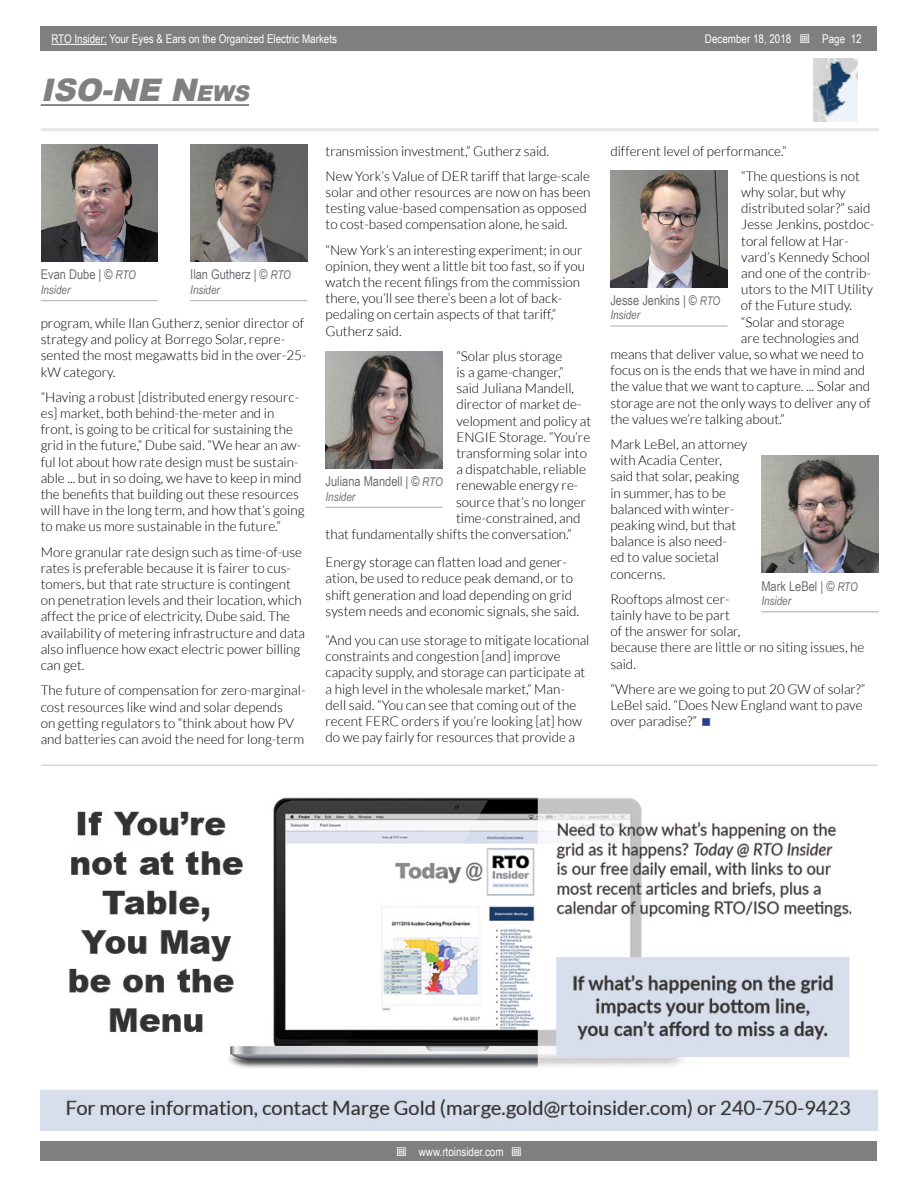
<style>
.page{position:relative;width:918px;height:1188px;background:#fff}
.page>*{position:absolute;margin:0;border:0;box-sizing:border-box;transform-origin:0 0}
.t1{font:italic 900 31.05px "Arial";color:#808080}
.t2{font:300 13.5px/16.2px "Lato";color:#000}
.t3{font:13.5px "Arial Narrow";color:#6d6e71}
.t4{font:12px "Arial Narrow";color:#fff}
.t5{font:italic 12px "Arial Narrow";color:#6d6e71}
.s1{font-style:inherit}
.s2{font-size:21.75px}
.s3{font-style:italic}
.s4{font-style:italic;font-size:12px}
</style>
<div class="page">
<div style="left:41px;top:1142px;width:836px;height:19px;background:#7f7f7f"></div>
<div style="left:41px;top:27px;width:836px;height:24px;background:#7f7f7f"></div>
<hr style="left:51px;top:44px;width:56px;height:1px;background:#fff">
<hr style="left:41px;top:128px;width:838px;height:3px;background:#e6e6e6">
<hr style="left:41px;top:104px;width:208px;height:2px;background:#808080">
<img style="left:814px;top:58px;width:44px;height:63px">
<hr style="left:41px;top:764px;width:836px;height:2px;background:#d8d8d8">
<img style="left:41px;top:145px;width:117px;height:117px">
<hr style="left:41px;top:300px;width:117px;height:1px;background:#bfbfbf">
<img style="left:191px;top:145px;width:116px;height:117px">
<hr style="left:190px;top:300px;width:117px;height:1px;background:#bfbfbf">
<img style="left:326px;top:351px;width:117px;height:118px">
<hr style="left:326px;top:507px;width:117px;height:1px;background:#bfbfbf">
<img style="left:611px;top:170px;width:117px;height:117px">
<hr style="left:610px;top:325px;width:117px;height:2px;background:#bfbfbf">
<img style="left:762px;top:456px;width:117px;height:117px">
<hr style="left:761px;top:611px;width:117px;height:1px;background:#bfbfbf">
<img style="left:41px;top:797px;width:836px;height:333px">
<p class="t4" style="left:51px;top:30px;width:287px">RTO Insider: Your Eyes &amp; Ears on the Organized Electric Markets</p>
<p class="t4" style="left:705px;top:30px;width:88px">December 18, <span class="s1">2018</span></p>
<p class="t4" style="left:822px;top:30px;width:41px">Page 12</p>
<h1 class="t1" style="left:41px;top:68px;width:212px">ISO-NE N<span class="s2">EWS</span></h1>
<p class="t3" style="left:41px;top:265px;width:97px">Evan Dube | <span class="s3">©</span> <span class="s4">RTO</span></p>
<p class="t5" style="left:41px;top:281px;width:31px">Insider</p>
<p class="t3" style="left:190px;top:265px;width:102px">Ilan Gutherz | <span class="s3">©</span> <span class="s4">RTO</span></p>
<p class="t5" style="left:190px;top:281px;width:31px">Insider</p>
<p class="t2" style="left:41px;top:315px;width:267px">program, while Ilan Gutherz, senior director of strategy and policy at Borrego Solar, repre&shy;sented the most megawatts bid in the over-25- kW category.</p>
<p class="t2" style="left:41px;top:389px;width:265px">“Having a robust [distributed energy resourc&shy;es] market, both behind-the-meter and in front, is going to be critical for sustaining the grid in the future,” Dube said. “We hear an aw&shy;ful lot about how rate design must be sustain&shy;able ... but in so doing, we have to keep in mind the benefits that building out these resources will have in the long term, and how that’s going to make us more sustainable in the future.”</p>
<p class="t2" style="left:41px;top:544px;width:266px">More granular rate design such as time-of-use rates is preferable because it is fairer to cus&shy;tomers, but that rate structure is contingent on penetration levels and their location, which affect the price of electricity, Dube said. The availability of metering infrastructure and data also influence how exact electric power billing can get.</p>
<p class="t2" style="left:41px;top:682px;width:266px">The future of compensation for zero-marginal&shy;cost resources like wind and solar depends<br>on getting regulators to “think about how PV and batteries can avoid the need for long-term</p>
<p class="t2" style="left:326px;top:138px;width:266px;line-height:25.2px">transmission investment,” Gutherz said.<br>New York’s Value of DER tariff that large-scale</p>
<p class="t2" style="left:326px;top:184px;width:266px">solar and other resources are now on has been testing value-based compensation as opposed to cost-based compensation alone, he said.</p>
<p class="t2" style="left:326px;top:242px;width:261px">“New York’s an interesting experiment; in our opinion, they went a little bit too fast, so if you watch the recent filings from the commission there, you’ll see there’s been a lot of back&shy;pedaling on certain aspects of that tariff,” Gutherz said.</p>
<p class="t2" style="left:456px;top:348px;width:107px">“Solar plus storage</p>
<p class="t2" style="left:456px;top:364px;width:109px">is a game-changer,”</p>
<p class="t2" style="left:456px;top:380px;width:119px">said Juliana Mandell,</p>
<p class="t2" style="left:456px;top:397px;width:127px">director of market de-</p>
<p class="t2" style="left:456px;top:413px;width:136px">velopment and policy at</p>
<p class="t2" style="left:456px;top:429px;width:135px">ENGIE Storage. “You’re</p>
<p class="t2" style="left:456px;top:445px;width:132px">transforming solar into</p>
<p class="t2" style="left:456px;top:461px;width:131px">a dispatchable, reliable</p>
<p class="t2" style="left:456px;top:478px;width:124px">renewable energy re-</p>
<p class="t2" style="left:456px;top:494px;width:132px">source that’s no longer</p>
<p class="t2" style="left:456px;top:510px;width:126px">time-constrained, and</p>
<p class="t2" style="left:326px;top:526px;width:248px">that fundamentally shifts the conversation.”</p>
<p class="t2" style="left:326px;top:554px;width:255px">Energy storage can flatten load and gener&shy;ation, be used to reduce peak demand, or to shift generation and load depending on grid system needs and economic signals, she said.</p>
<p class="t2" style="left:326px;top:632px;width:265px">“And you can use storage to mitigate locational constraints and congestion [and] improve capacity supply, and storage can participate at a high level in the wholesale market,” Man-<br>dell said. “You can see that coming out of the recent FERC orders if you’re looking [at] how do we pay fairly for resources that provide a</p>
<p class="t3" style="left:326px;top:472px;width:119px">Juliana Mandell | <span class="s3">©</span> <span class="s4">RTO</span></p>
<p class="t5" style="left:326px;top:488px;width:31px">Insider</p>
<p class="t2" style="left:741px;top:138px;width:120px;line-height:25.2px;text-indent:-131px">different level of performance.”<br>“The questions is not</p>
<p class="t2" style="left:741px;top:184px;width:106px">why solar, but why</p>
<p class="t2" style="left:741px;top:200px;width:131px">distributed solar?” said</p>
<p class="t2" style="left:741px;top:217px;width:135px">Jesse Jenkins, postdoc-</p>
<p class="t2" style="left:741px;top:233px;width:109px">toral fellow at Har-</p>
<p class="t2" style="left:741px;top:249px;width:130px">vard’s Kennedy School</p>
<p class="t2" style="left:741px;top:265px;width:131px">and one of the contrib-</p>
<p class="t2" style="left:741px;top:281px;width:133px">utors to the MIT Utility</p>
<p class="t2" style="left:741px;top:298px;width:113px">of the Future study.</p>
<p class="t2" style="left:741px;top:314px;width:105px">“Solar and storage</p>
<p class="t2" style="left:741px;top:330px;width:120px">are technologies and</p>
<p class="t2" style="left:610px;top:346px;width:255px">means that deliver value, so what we need to</p>
<p class="t2" style="left:610px;top:362px;width:256px">focus on is the ends that we have in mind and</p>
<p class="t2" style="left:610px;top:379px;width:261px">the value that we want to capture. ... Solar and</p>
<p class="t2" style="left:610px;top:395px;width:262px">storage are not the only ways to deliver any of</p>
<p class="t2" style="left:610px;top:411px;width:176px">the values we’re talking about.”</p>
<p class="t2" style="left:610px;top:436px;width:139px">Mark LeBel, an attorney with Acadia Center, said that solar, peaking in summer, has to be balanced with winter&shy;peaking wind, but that balance is also need-<br>ed to value societal concerns.</p>
<p class="t2" style="left:610px;top:591px;width:256px">Rooftops almost cer-<br>tainly have to be part<br>of the answer for solar,<br>because there are little or no siting issues, he said.</p>
<p class="t2" style="left:610px;top:681px;width:257px">“Where are we going to put 20 GW of solar?”<br>LeBel said. “Does New England want to pave over paradise?”</p>
<p class="t3" style="left:610px;top:290px;width:111px">Jesse Jenkins | <span class="s3">©</span> <span class="s4">RTO</span></p>
<p class="t5" style="left:610px;top:307px;width:31px">Insider</p>
<p class="t3" style="left:761px;top:576px;width:98px">Mark LeBel | <span class="s3">©</span> <span class="s4">RTO</span></p>
<p class="t5" style="left:761px;top:592px;width:31px">Insider</p>
<p class="t4" style="left:419px;top:1143px;width:86px">www.rtoinsider.com</p>
</div>
